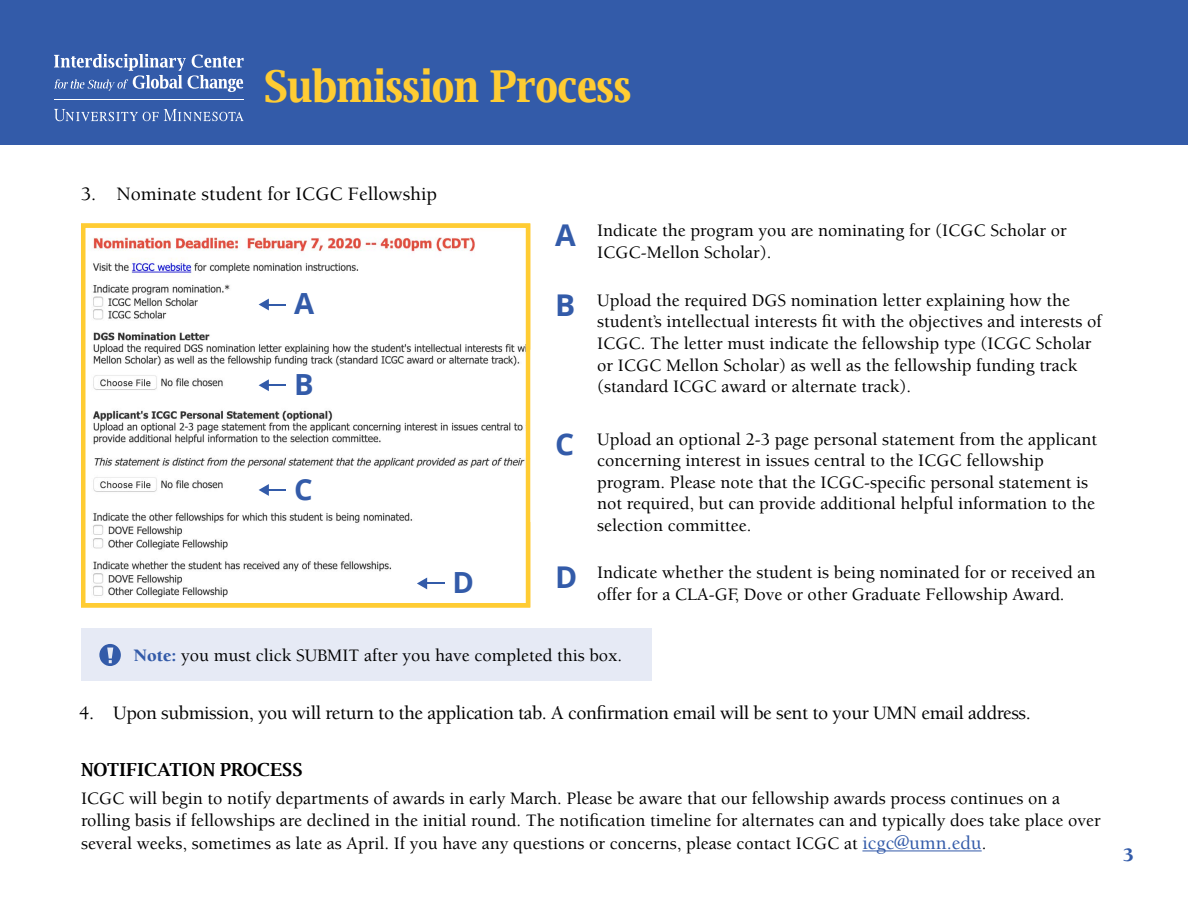
<style>
.page{position:relative;width:1188px;height:918px;background:#fff}
.page>*{position:absolute;margin:0;border:0;box-sizing:border-box;transform-origin:0 0}
.t1{font:700 43.95px "Luxi Serif";color:#fc3}
.t2{font:700 29.1px "Open Sans";color:#335ba9}
.t3{font:500 19.5px "Berkeley Std";letter-spacing:-.02em;color:#000}
.t4{font:500 19.5px "Berkeley Std";color:#000}
.t5{font:900 19.5px "Berkeley Std";color:#335ba9}
.t6{font:500 18px/21.6px "Berkeley Std";color:#000}
.t7{font:700 18px "Luxi Serif";color:#000}
.s1{font-family:"Open Sans";font-weight:700;font-size:30px;color:#335ba9}
.s2{font-weight:900;color:#335ba9}
.s3{font-size:19.5px;color:#335ba9}
</style>
<div class="page">
<div style="left:0;top:0;width:1188px;height:145px;background:#335ba9"></div>
<hr style="left:54px;top:99px;width:190px;height:1px;background:#fff">
<svg style="left:54px;top:109px;width:190px;height:12px"></svg>
<svg style="left:54px;top:54px;width:190px;height:38px"></svg>
<img style="left:93px;top:237px;width:382px;height:361px">
<svg style="left:273px;top:291px;width:258px;height:246px"></svg>
<div style="left:81px;top:223px;width:449px;height:385px;border:4px solid #fc3"></div>
<hr style="left:862px;top:850px;width:120px;height:1px;background:#335ba9">
<div style="left:81px;top:629px;width:571px;height:52px;background:#e6eaf5"></div>
<svg style="left:99px;top:644px;width:22px;height:22px"></svg>
<svg style="left:259px;top:299px;width:27px;height:11px"></svg>
<svg style="left:259px;top:379px;width:27px;height:12px"></svg>
<svg style="left:259px;top:484px;width:27px;height:12px"></svg>
<svg style="left:417px;top:578px;width:27px;height:11px"></svg>
<h1 class="t1" style="left:264px;top:58px;width:369px">Submission Process</h1>
<p class="t4" style="left:81px;top:183px;width:358px">3. Nominate student for ICGC Fellowship</p>
<h2 class="t2" style="left:294px;top:283px;width:22px">A</h2>
<h2 class="t2" style="left:294px;top:364px;width:21px">B</h2>
<h2 class="t2" style="left:294px;top:469px;width:20px">C</h2>
<h2 class="t2" style="left:452px;top:562px;width:23px">D</h2>
<p class="t6" style="left:597px;top:220px;width:471px;text-indent:-42px"><span class="s1">A</span> Indicate the program you are nominating for (ICGC Scholar or<br>ICGC-Mellon Scholar).</p>
<p class="t6" style="left:597px;top:290px;width:506px;text-indent:-42px"><span class="s1">B</span> Upload the required DGS nomination letter explaining how the student’s intellectual interests fit with the objectives and interests of ICGC. The letter must indicate the fellowship type (ICGC Scholar or ICGC Mellon Scholar) as well as the fellowship funding track (standard ICGC award or alternate track).</p>
<p class="t6" style="left:597px;top:429px;width:501px;text-indent:-42px"><span class="s1">C</span> Upload an optional 2-3 page personal statement from the applicant concerning interest in issues central to the ICGC fellowship program. Please note that the ICGC-specific personal statement is not required, but can provide additional helpful information to the selection committee.</p>
<p class="t6" style="left:597px;top:562px;width:500px;text-indent:-42px"><span class="s1">D</span> Indicate whether the student is being nominated for or received an offer for a CLA-GF, Dove or other Graduate Fellowship Award.</p>
<p class="t6" style="left:134px;top:645px;width:490px"><span class="s2">Note:</span> you must click SUBMIT after you have completed this box.</p>
<p class="t3" style="left:79px;top:703px;width:953px">4. Upon submission, you will return to the application tab. A confirmation email will be sent to your UMN email address.</p>
<p class="t7" style="left:81px;top:757px;width:223px">NOTIFICATION PROCESS</p>
<p class="t6" style="left:81px;top:788px;width:1021px">ICGC will begin to notify departments of awards in early March. Please be aware that our fellowship awards process continues on a rolling basis if fellowships are declined in the initial round. The notification timeline for alternates can and typically does take place over</p>
<p class="t6" style="left:81px;top:833px;width:907px">several weeks, sometimes as late as April. If you have any questions or concerns, please contact ICGC at <span class="s3">icgc@umn.edu</span>.</p>
<p class="t5" style="left:1123px;top:844px;width:12px">3</p>
</div>
